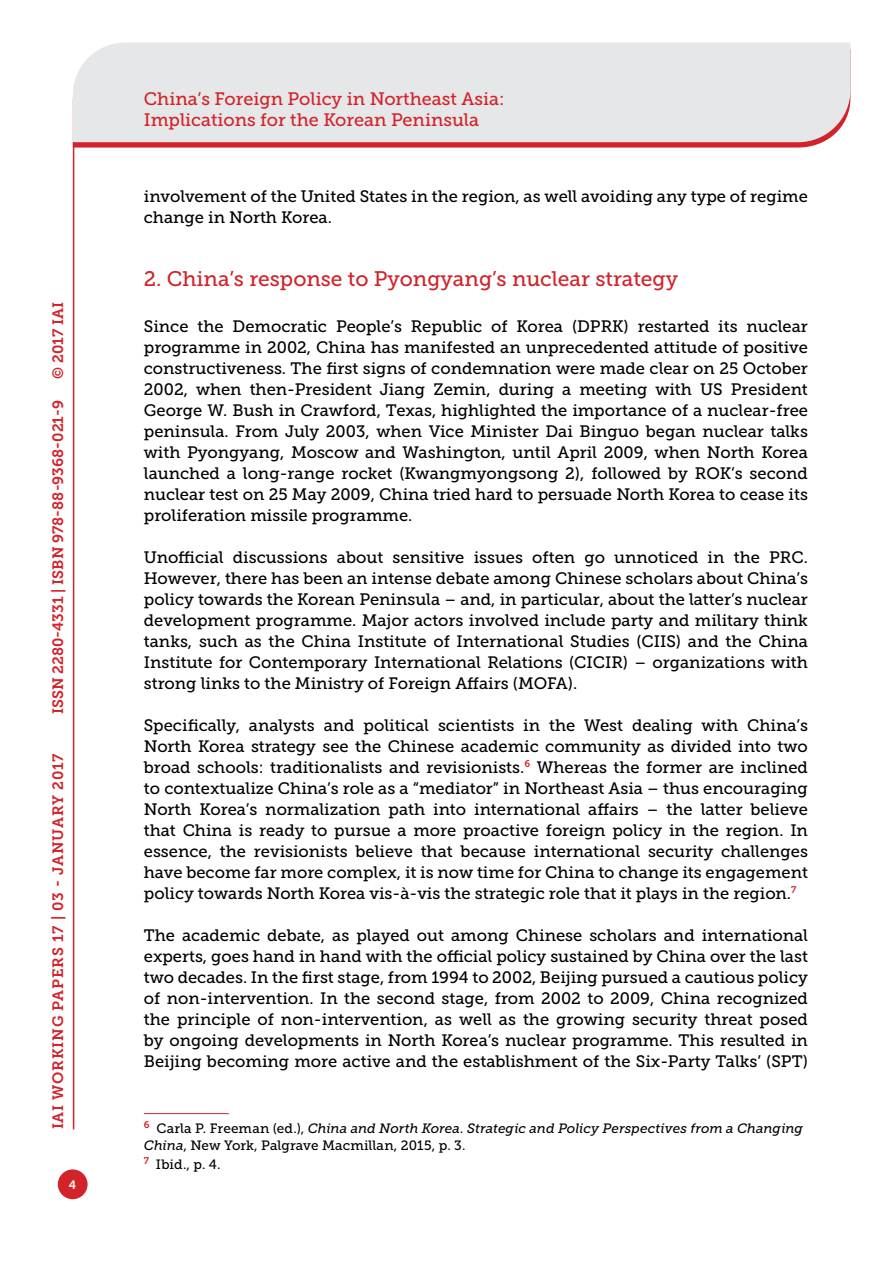
<style>
.page{position:relative;width:893px;height:1263px;background:#fff}
.page>*{position:absolute;margin:0;border:0;box-sizing:border-box;transform-origin:0 0}
.t1{font:21px "Museo Slab 500";color:#d2232a}
.t2{font:18px/21.6px "Museo Slab 500";color:#d2232a}
.t3{font:16.5px/21px "Museo Slab 500";color:#000;text-align:justify}
.t4{font:15px "Museo Slab 700";color:#d2232a}
.t5{font:15px "Museo Slab 700";letter-spacing:.05em;color:#d2232a}
.t6{font:italic 13.5px/16.2px "Museo Slab 500";letter-spacing:.005em;color:#000}
.t7{font:13.5px "Museo Slab 500";color:#000}
.t8{font:12px "Museo Slab 700";color:#fff}
.s1{font-style:normal}
</style>
<div class="page">
<svg style="left:74px;top:142px;width:749px;height:6px;background:#d63d43"></svg>
<div style="left:73px;top:43px;width:777px;height:99px;background:#e6e7e8"></div>
<div style="left:58px;top:1169px;width:30px;height:30px;background:#d2232a;border-radius:50%"></div>
<hr style="left:73px;top:142px;width:1px;height:987px;background:#d2232a">
<hr style="left:144px;top:1113px;width:85px;height:1px;background:#d2232a">
<p class="t4" style="left:50px;top:379px;width:78px;rotate:-90deg">© 2017 IAI</p>
<p class="t4" style="left:49px;top:714px;width:316px;rotate:-90deg">ISSN 2280-4331 | ISBN 978-88-9368-021-9</p>
<p class="t5" style="left:50px;top:1129px;width:377px;rotate:-90deg">IAI WORKING PAPERS 17 | 03 - JANUARY 2017</p>
<p class="t8" style="left:69px;top:1178px;width:9px">4</p>
<p class="t2" style="left:144px;top:88px;width:362px">China’s Foreign Policy in Northeast Asia:<br>Implications for the Korean Peninsula</p>
<p class="t3" style="left:144px;top:186px;width:665px">involvement of the United States in the region, as well avoiding any type of regime change in North Korea.</p>
<p class="t1" style="left:144px;top:267px;width:536px">2. China’s response to Pyongyang’s nuclear strategy</p>
<p class="t3" style="left:144px;top:316px;width:666px">Since the Democratic People’s Republic of Korea (DPRK) restarted its nuclear programme in 2002, China has manifested an unprecedented attitude of positive constructiveness. The first signs of condemnation were made clear on 25 October 2002, when then-President Jiang Zemin, during a meeting with US President George W. Bush in Crawford, Texas, highlighted the importance of a nuclear-free peninsula. From July 2003, when Vice Minister Dai Binguo began nuclear talks with Pyongyang, Moscow and Washington, until April 2009, when North Korea launched a long-range rocket (Kwangmyongsong 2), followed by ROK’s second nuclear test on 25 May 2009, China tried hard to persuade North Korea to cease its proliferation missile programme.</p>
<p class="t3" style="left:144px;top:547px;width:666px">Unofficial discussions about sensitive issues often go unnoticed in the PRC.<br>However, there has been an intense debate among Chinese scholars about China’s policy towards the Korean Peninsula – and, in particular, about the latter’s nuclear development programme. Major actors involved include party and military think tanks, such as the China Institute of International Studies (CIIS) and the China Institute for Contemporary International Relations (CICIR) – organizations with strong links to the Ministry of Foreign Affairs (MOFA).</p>
<p class="t3" style="left:144px;top:715px;width:666px">Specifically, analysts and political scientists in the West dealing with China’s North Korea strategy see the Chinese academic community as divided into two broad schools: traditionalists and revisionists.<sup>6</sup> Whereas the former are inclined to contextualize China’s role as a “mediator” in Northeast Asia – thus encouraging North Korea’s normalization path into international affairs – the latter believe that China is ready to pursue a more proactive foreign policy in the region. In essence, the revisionists believe that because international security challenges have become far more complex, it is now time for China to change its engagement policy towards North Korea vis-à-vis the strategic role that it plays in the region.<sup>7</sup></p>
<p class="t3" style="left:144px;top:925px;width:666px">The academic debate, as played out among Chinese scholars and international experts, goes hand in hand with the official policy sustained by China over the last two decades. In the first stage, from 1994 to 2002, Beijing pursued a cautious policy of non-intervention. In the second stage, from 2002 to 2009, China recognized the principle of non-intervention, as well as the growing security threat posed by ongoing developments in North Korea’s nuclear programme. This resulted in Beijing becoming more active and the establishment of the Six-Party Talks’ (SPT)</p>
<p class="t6" style="left:144px;top:1121px;width:661px"><sup>6</sup> <span class="s1">Carla P. Freeman (ed.),</span> China and North Korea. Strategic and Policy Perspectives from a Changing<br>China<span class="s1">, New York, Palgrave Macmillan, 2015, p. 3.</span></p>
<p class="t7" style="left:144px;top:1157px;width:78px"><sup>7</sup> Ibid., p. 4.</p>
</div>
